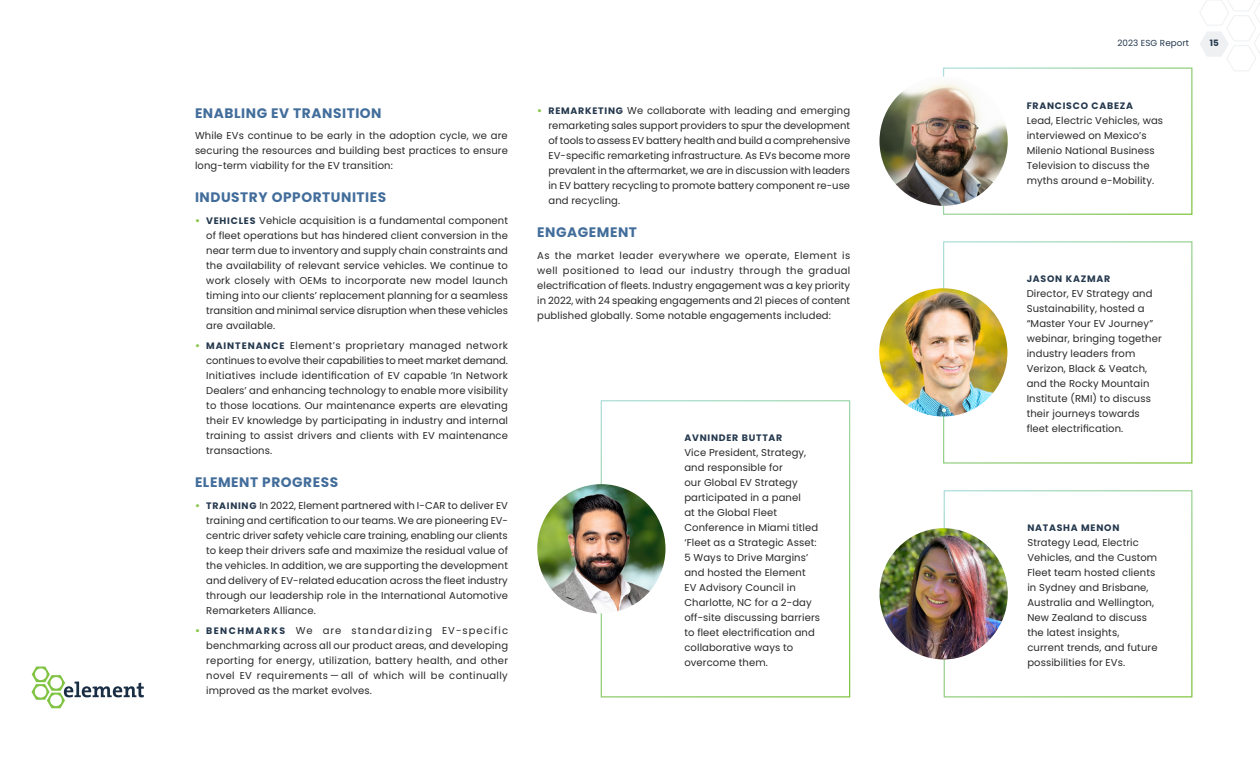
<style>
.page{position:relative;width:1260px;height:765px;background:#fff}
.page>*{position:absolute;margin:0;border:0;box-sizing:border-box;transform-origin:0 0}
.t1{font:700 13.75px "Poppins";letter-spacing:.04em;color:#426d9b}
.Body_-_Left_Aligned{font:10px/15px "Poppins";letter-spacing:.01em;color:#292829;text-align:justify}
.Body{font:10px/15px "Poppins";letter-spacing:.01em;color:#292829;text-align:justify}
.Body_-_Left_Aligned-2{font:700 9.38px "Poppins";letter-spacing:.08em;color:#24384d}
.t2{font:8.75px "Poppins";letter-spacing:.01em;color:#24384d}
.t3{font:700 8.75px "Poppins";color:#24384d}
.s1{font-weight:700;color:#88c64b}
.s2{font-weight:700;font-size:9.38px;color:#24384d}
</style>
<div class="page">
<div style="left:943px;top:241px;width:249px;height:223px;border:1px solid #fff"></div>
<img style="left:879px;top:288px;width:128px;height:129px;border-radius:64px">
<div style="left:943px;top:68px;width:249px;height:147px;border:1px solid #fff"></div>
<img style="left:879px;top:76px;width:129px;height:130px">
<div style="left:944px;top:490px;width:248px;height:208px;border:1px solid #fff"></div>
<img style="left:879px;top:528px;width:129px;height:131px">
<div style="left:601px;top:400px;width:249px;height:298px;border:1px solid #fff"></div>
<img style="left:537px;top:484px;width:129px;height:130px">
<svg style="left:1200px;top:0;width:60px;height:71px"></svg>
<svg style="left:32px;top:667px;width:112px;height:41px"></svg>
<h2 class="t1" style="left:195px;top:105px;width:188px">ENABLING EV TRANSITION</h2>
<p class="Body" style="left:195px;top:128px;width:314px">While EVs continue to be early in the adoption cycle, we are securing the resources and building best practices to ensure long-term viability for the EV transition:</p>
<h2 class="t1" style="left:195px;top:190px;width:193px">INDUSTRY OPPORTUNITIES</h2>
<p class="Body_-_Left_Aligned" style="left:206px;top:213px;width:303px;text-indent:-11px"><span class="s1">•</span> <span class="s2">VEHICLES</span> Vehicle acquisition is a fundamental component of fleet operations but has hindered client conversion in the near term due to inventory and supply chain constraints and the availability of relevant service vehicles. We continue to work closely with OEMs to incorporate new model launch timing into our clients’ replacement planning for a seamless transition and minimal service disruption when these vehicles are available.</p>
<p class="Body_-_Left_Aligned" style="left:206px;top:338px;width:303px;text-indent:-11px"><span class="s1">•</span> <span class="s2">MAINTENANCE</span> Element’s proprietary managed network continues to evolve their capabilities to meet market demand.<br>Initiatives include identification of EV capable ‘In Network Dealers’ and enhancing technology to enable more visibility to those locations. Our maintenance experts are elevating their EV knowledge by participating in industry and internal training to assist drivers and clients with EV maintenance transactions.</p>
<h2 class="t1" style="left:195px;top:475px;width:145px">ELEMENT PROGRESS</h2>
<p class="Body_-_Left_Aligned" style="left:206px;top:498px;width:303px;text-indent:-11px"><span class="s1">•</span> <span class="s2">TRAINING</span> In 2022, Element partnered with I-CAR to deliver EV training and certification to our teams. We are pioneering EV&shy;centric driver safety vehicle care training, enabling our clients to keep their drivers safe and maximize the residual value of the vehicles. In addition, we are supporting the development and delivery of EV-related education across the fleet industry through our leadership role in the International Automotive Remarketers Alliance.</p>
<p class="Body_-_Left_Aligned" style="left:206px;top:623px;width:303px;text-indent:-11px"><span class="s1">•</span> <span class="s2">BENCHMARKS</span> We are standardizing EV-specific benchmarking across all our product areas, and developing reporting for energy, utilization, battery health, and other novel EV requirements — all of which will be continually improved as the market evolves.</p>
<p class="Body_-_Left_Aligned" style="left:548px;top:103px;width:303px;text-indent:-11px"><span class="s1">•</span> <span class="s2">REMARKETING</span> We collaborate with leading and emerging remarketing sales support providers to spur the development of tools to assess EV battery health and build a comprehensive EV-specific remarketing infrastructure. As EVs become more prevalent in the aftermarket, we are in discussion with leaders in EV battery recycling to promote battery component re-use and recycling.</p>
<h2 class="t1" style="left:537px;top:225px;width:101px">ENGAGEMENT</h2>
<p class="Body" style="left:537px;top:248px;width:315px">As the market leader everywhere we operate, Element is well positioned to lead our industry through the gradual electrification of fleets. Industry engagement was a key priority in 2022, with 24 speaking engagements and 21 pieces of content published globally. Some notable engagements included:</p>
<p class="Body_-_Left_Aligned-2" style="left:684px;top:433px;width:99px">AVNINDER BUTTAR</p>
<p class="Body_-_Left_Aligned" style="left:684px;top:445px;width:137px;text-align:left">Vice President, Strategy, and responsible for<br>our Global EV Strategy participated in a panel<br>at the Global Fleet<br>Conference in Miami titled ‘Fleet as a Strategic Asset:<br>5 Ways to Drive Margins’ and hosted the Element<br>EV Advisory Council in<br>Charlotte, NC for a 2-day off-site discussing barriers to fleet electrification and collaborative ways to overcome them.</p>
<p class="t2" style="left:1117px;top:38px;width:73px">2023 ESG Report</p>
<p class="t3" style="left:1210px;top:38px;width:11px">15</p>
<p class="Body_-_Left_Aligned-2" style="left:1027px;top:100px;width:108px">FRANCISCO CABEZA</p>
<p class="Body_-_Left_Aligned" style="left:1027px;top:113px;width:138px;text-align:left">Lead, Electric Vehicles, was interviewed on Mexico’s<br>Milenio National Business<br>Television to discuss the myths around e-Mobility.</p>
<p class="Body_-_Left_Aligned-2" style="left:1027px;top:274px;width:85px">JASON KAZMAR</p>
<p class="Body_-_Left_Aligned" style="left:1027px;top:286px;width:137px;text-align:left">Director, EV Strategy and<br>Sustainability, hosted a “Master Your EV Journey” webinar, bringing together industry leaders from<br>Verizon, Black &amp; Veatch, and the Rocky Mountain<br>Institute (RMI) to discuss their journeys towards fleet electrification.</p>
<p class="Body_-_Left_Aligned-2" style="left:1027px;top:523px;width:94px">NATASHA MENON</p>
<p class="Body_-_Left_Aligned" style="left:1027px;top:535px;width:132px;text-align:left">Strategy Lead, Electric<br>Vehicles, and the Custom<br>Fleet team hosted clients in Sydney and Brisbane,<br>Australia and Wellington,<br>New Zealand to discuss the latest insights, current trends, and future possibilities for EVs.</p>
</div>
